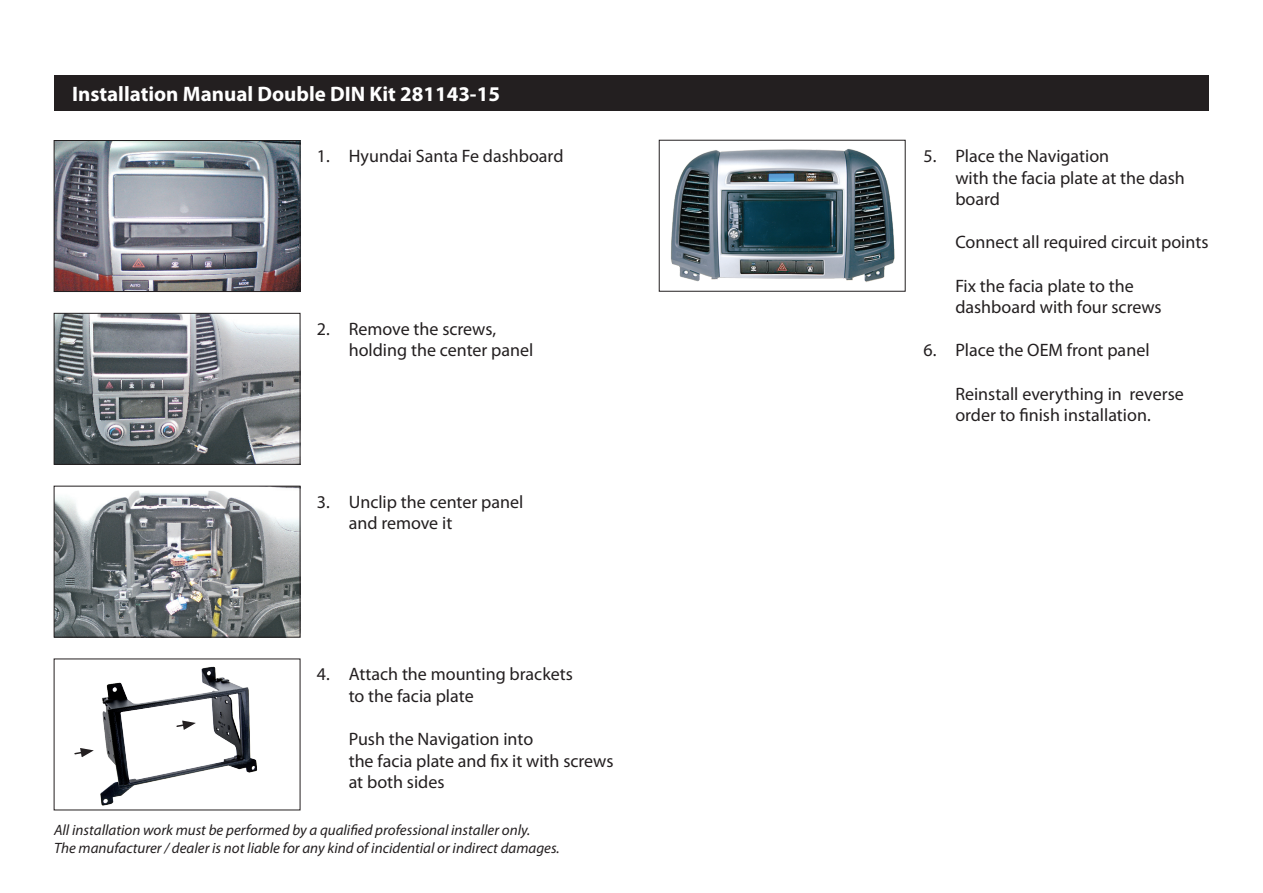
<style>
.page{position:relative;width:1263px;height:893px;background:#fff}
.page>*{position:absolute;margin:0;border:0;box-sizing:border-box;transform-origin:0 0}
.t1{font:700 21px "Myriad Pro";color:#fff}
.t2{font:18px/21.6px "Myriad Pro";color:#231f20}
.t3{font:italic 15px/18px "Myriad Pro";color:#231f20}
</style>
<div class="page">
<img style="left:56px;top:142px;width:242px;height:148px">
<div style="left:54px;top:140px;width:246px;height:152px;border:1px solid #231f20"></div>
<img style="left:56px;top:315px;width:242px;height:147px">
<div style="left:54px;top:313px;width:246px;height:151px;border:1px solid #231f20"></div>
<img style="left:56px;top:488px;width:242px;height:147px">
<div style="left:54px;top:486px;width:246px;height:151px;border:1px solid #231f20"></div>
<img style="left:100px;top:666px;width:158px;height:140px">
<div style="left:54px;top:75px;width:1155px;height:36px;background:#231f20"></div>
<svg style="left:74px;top:748px;width:20px;height:9px"></svg>
<img style="left:671px;top:149px;width:224px;height:133px">
<svg style="left:174px;top:718px;width:28px;height:15px"></svg>
<p class="t1" style="left:72px;top:80px;width:430px">Installation Manual Double DIN Kit 281143-15</p>
<p class="t2" style="left:317px;top:145px;width:248px">1. Hyundai Santa Fe dashboard</p>
<p class="t2" style="left:349px;top:318px;width:186px;text-indent:-32px">2. Remove the screws, holding the center panel</p>
<p class="t2" style="left:349px;top:490px;width:176px;text-indent:-32px">3. Unclip the center panel and remove it</p>
<p class="t2" style="left:349px;top:663px;width:226px;text-indent:-32px">4. Attach the mounting brackets to the facia plate</p>
<p class="t2" style="left:349px;top:728px;width:266px">Push the Navigation into<br>the facia plate and fix it with screws at both sides</p>
<p class="t3" style="left:54px;top:821px;width:507px">All installation work must be performed by a qualified professional installer only.<br>The manufacturer / dealer is not liable for any kind of incidential or indirect damages.</p>
<p class="t2" style="left:955px;top:145px;width:231px;text-indent:-32px">5. Place the Navigation<br>with the facia plate at the dash board</p>
<p class="t2" style="left:955px;top:231px;width:255px">Connect all required circuit points</p>
<p class="t2" style="left:955px;top:274px;width:208px">Fix the facia plate to the dashboard with four screws</p>
<p class="t2" style="left:923px;top:339px;width:228px">6. Place the OEM front panel</p>
<p class="t2" style="left:955px;top:382px;width:230px">Reinstall everything in reverse order to finish installation.</p>
</div>
